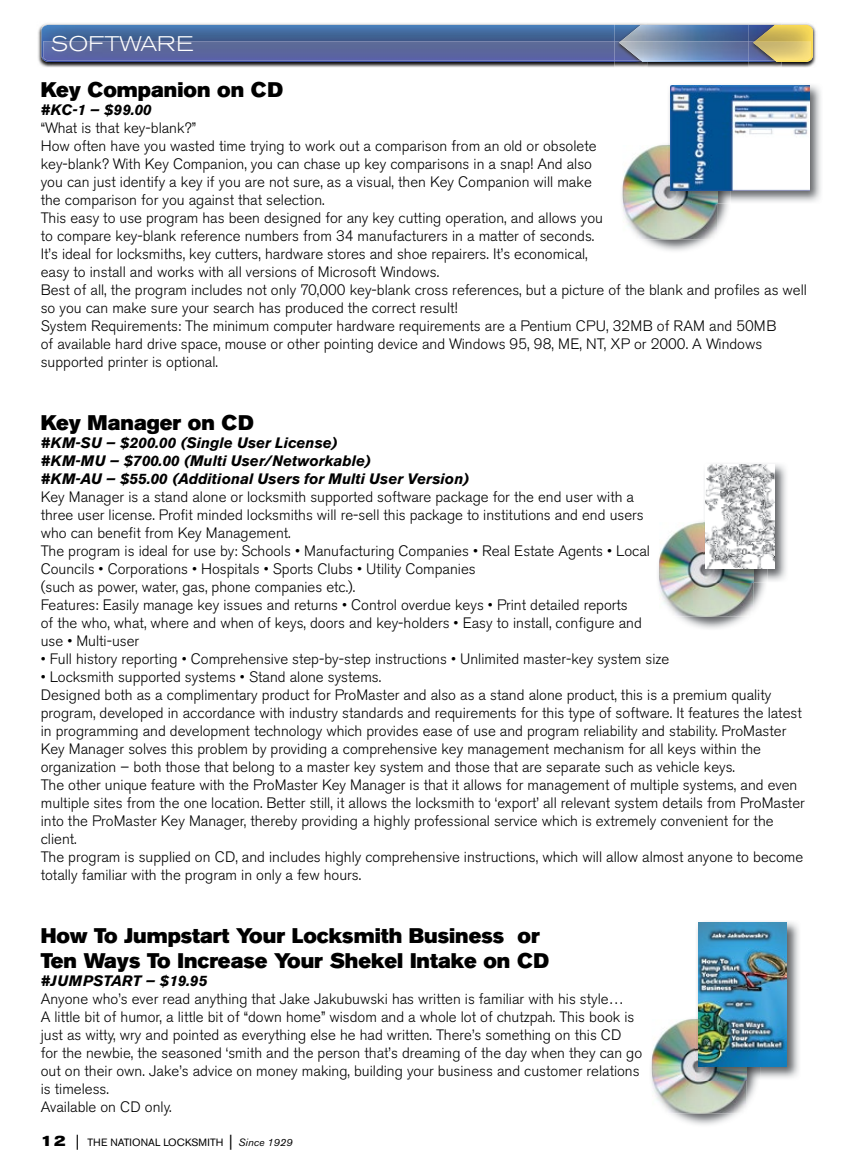
<style>
.page{position:relative;width:851px;height:1161px;background:#fff}
.page>*{position:absolute;margin:0;border:0;box-sizing:border-box;transform-origin:0 0}
.t1{font:21px/25.2px "Akzidenz Grotesk BE Super";color:#000}
.t2{font:300 expanded 21px "Akzidenz Grotesk BE";letter-spacing:.02em;color:#fff}
.t3{font:300 15px/18px "Akzidenz Grotesk BE";color:#000}
.t4{font:italic 700 15px/18px "Akzidenz Grotesk BE";color:#000}
.t5{font:10.5px "Akzidenz Grotesk BE";color:#000}
.s1{font-weight:700;font-stretch:expanded;font-size:15px}
.s2{font-size:15px}
.s3{font-style:italic}
</style>
<div class="page">
<img style="left:38px;top:25px;width:778px;height:43px">
<svg style="left:41px;top:60px;width:573px;height:2px"></svg>
<img style="left:614px;top:62px;width:33px;height:6px">
<img style="left:614px;top:60px;width:26px;height:2px">
<img style="left:748px;top:62px;width:33px;height:6px">
<svg style="left:640px;top:60px;width:172px;height:2px"></svg>
<img style="left:41px;top:25px;width:573px;height:35px">
<img style="left:614px;top:25px;width:7px;height:16px">
<img style="left:621px;top:25px;width:132px;height:16px">
<img style="left:753px;top:25px;width:59px;height:35px">
<img style="left:43px;top:41px;width:576px;height:19px">
<img style="left:619px;top:41px;width:134px;height:19px">
<img style="left:753px;top:41px;width:58px;height:19px">
<img style="left:642px;top:144px;width:87px;height:107px">
<img style="left:622px;top:145px;width:95px;height:94px">
<img style="left:669px;top:85px;width:152px;height:117px">
<img style="left:667px;top:142px;width:63px;height:62px">
<img style="left:667px;top:145px;width:50px;height:59px">
<img style="left:670px;top:86px;width:139px;height:104px">
<img style="left:658px;top:521px;width:108px;height:108px">
<img style="left:659px;top:522px;width:94px;height:95px">
<img style="left:710px;top:464px;width:76px;height:117px">
<img style="left:703px;top:520px;width:64px;height:62px">
<img style="left:703px;top:522px;width:50px;height:60px">
<img style="left:705px;top:465px;width:69px;height:104px">
<img style="left:671px;top:1080px;width:87px;height:45px">
<img style="left:651px;top:1019px;width:95px;height:94px">
<img style="left:697px;top:922px;width:102px;height:157px">
<img style="left:695px;top:1016px;width:65px;height:64px">
<img style="left:695px;top:1019px;width:51px;height:61px">
<img style="left:698px;top:923px;width:88px;height:144px">
<h1 class="t2" style="left:51px;top:32px;width:144px">SOFTWARE</h1>
<h1 class="t1" style="left:41px;top:77px;width:244px">Key Companion on CD</h1>
<p class="t4" style="left:41px;top:101px;width:112px">#KC-1 — $99.00</p>
<p class="t3" style="left:41px;top:119px;width:767px">“What is that key-blank?”<br>How often have you wasted time trying to work out a comparison from an old or obsolete<br>key-blank? With Key Companion, you can chase up key comparisons in a snap! And also<br>you can just identify a key if you are not sure, as a visual, then Key Companion will make<br>the comparison for you against that selection.<br>This easy to use program has been designed for any key cutting operation, and allows you<br>to compare key-blank reference numbers from 34 manufacturers in a matter of seconds.<br>It’s ideal for locksmiths, key cutters, hardware stores and shoe repairers. It’s economical,<br>easy to install and works with all versions of Microsoft Windows.<br>Best of all, the program includes not only 70,000 key-blank cross references, but a picture of the blank and profiles as well so you can make sure your search has produced the correct result!<br>System Requirements: The minimum computer hardware requirements are a Pentium CPU, 32MB of RAM and 50MB<br>of available hard drive space, mouse or other pointing device and Windows 95, 98, ME, NT, XP or 2000. A Windows supported printer is optional.</p>
<h1 class="t1" style="left:41px;top:410px;width:214px">Key Manager on CD</h1>
<p class="t4" style="left:41px;top:434px;width:430px">#KM-SU — $200.00 (Single User License)<br>#KM-MU — $700.00 (Multi User/Networkable)<br>#KM-AU — $55.00 (Additional Users for Multi User Version)</p>
<p class="t3" style="left:41px;top:488px;width:610px">Key Manager is a stand alone or locksmith supported software package for the end user with a three user license. Profit minded locksmiths will re-sell this package to institutions and end users who can benefit from Key Management.<br>The program is ideal for use by: Schools • Manufacturing Companies • Real Estate Agents • Local Councils • Corporations • Hospitals • Sports Clubs • Utility Companies<br>(such as power, water, gas, phone companies etc.).<br>Features: Easily manage key issues and returns • Control overdue keys • Print detailed reports<br>of the who, what, where and when of keys, doors and key-holders • Easy to install, configure and use • Multi-user</p>
<p class="t3" style="left:41px;top:650px;width:630px">• Full history reporting • Comprehensive step-by-step instructions • Unlimited master-key system size</p>
<p class="t3" style="left:41px;top:668px;width:765px">• Locksmith supported systems • Stand alone systems.<br>Designed both as a complimentary product for ProMaster and also as a stand alone product, this is a premium quality program, developed in accordance with industry standards and requirements for this type of software. It features the latest in programming and development technology which provides ease of use and program reliability and stability. ProMaster Key Manager solves this problem by providing a comprehensive key management mechanism for all keys within the organization – both those that belong to a master key system and those that are separate such as vehicle keys.<br>The other unique feature with the ProMaster Key Manager is that it allows for management of multiple systems, and even multiple sites from the one location. Better still, it allows the locksmith to ‘export’ all relevant system details from ProMaster into the ProMaster Key Manager, thereby providing a highly professional service which is extremely convenient for the client.<br>The program is supplied on CD, and includes highly comprehensive instructions, which will allow almost anyone to become totally familiar with the program in only a few hours.</p>
<h1 class="t1" style="left:41px;top:923px;width:510px">How To Jumpstart Your Locksmith Business or<br>Ten Ways To Increase Your Shekel Intake on CD</h1>
<p class="t4" style="left:41px;top:972px;width:168px">#JUMPSTART — $19.95</p>
<p class="t3" style="left:41px;top:990px;width:603px">Anyone who’s ever read anything that Jake Jakubuwski has written is familiar with his style…<br>A little bit of humor, a little bit of “down home” wisdom and a whole lot of chutzpah. This book is just as witty, wry and pointed as everything else he had written. There’s something on this CD for the newbie, the seasoned ‘smith and the person that’s dreaming of the day when they can go out on their own. Jake’s advice on money making, building your business and customer relations is timeless.<br>Available on CD only.</p>
<p class="t5" style="left:40px;top:1136px;width:253px"><span class="s1">12</span> <span class="s2">|</span> THE NATIONAL LOCKSMITH <span class="s2">|</span> <span class="s3">Since 1929</span></p>
</div>
